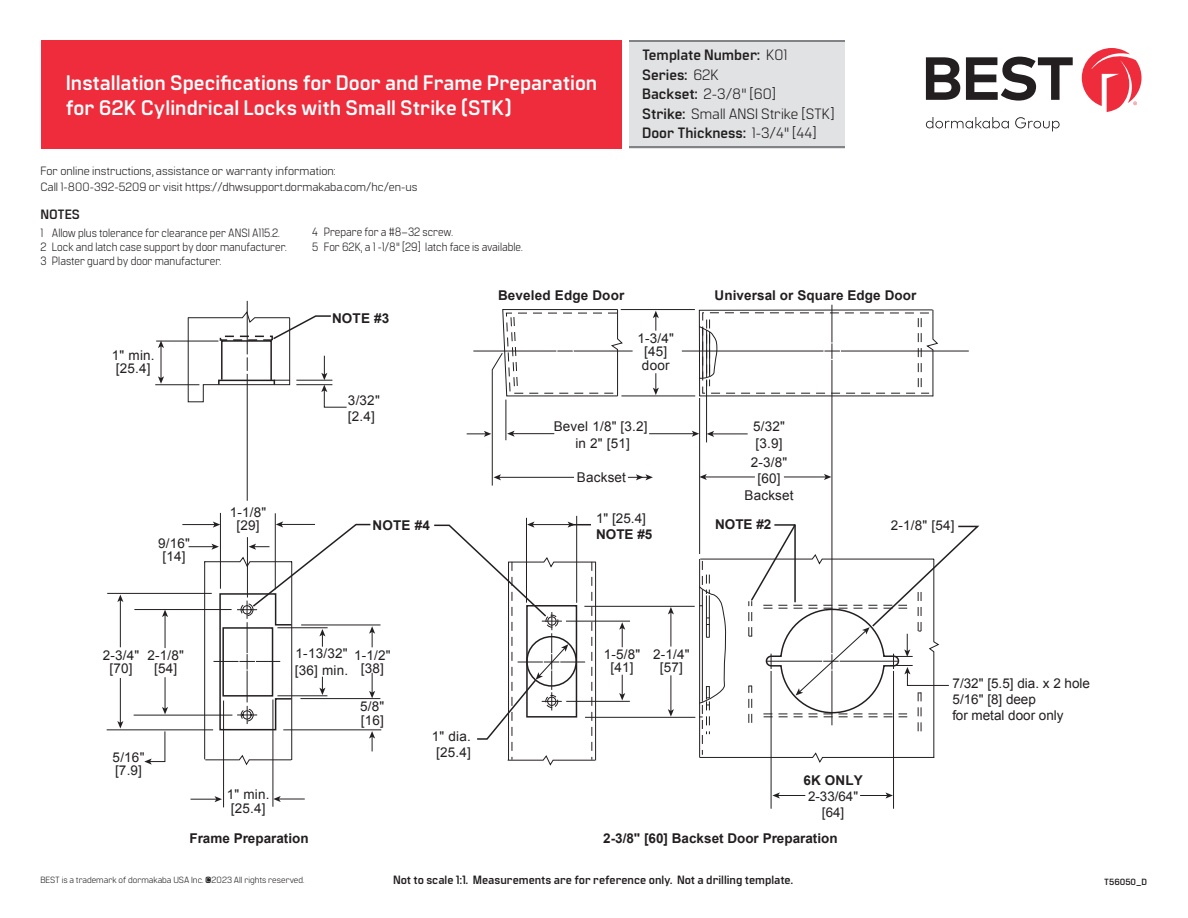
<style>
.page{position:relative;width:1188px;height:918px;background:#fff}
.page>*{position:absolute;margin:0;border:0;box-sizing:border-box;transform-origin:0 0}
.t1{font:700 21px/25.2px "Manifold CF";color:#fff}
.t2{font:700 15px/19.5px "Manifold CF";color:#231f20}
.t3{font:13.5px/13.5px "Arial";letter-spacing:.015em;color:#231f20;text-align:center}
.t4{font:700 13.5px "Arial";letter-spacing:.005em;color:#231f20}
.t5{font:700 13.5px "Manifold CF";letter-spacing:-.005em;color:#231f20}
.t6{font:13.35px/16px "Arial";color:#231f20;text-align:center}
.t7{font:12px/14.4px "Manifold CF";color:#231f20;scale:.92 1}
.t8{font:12px/16.5px "Manifold CF";color:#231f20}
.t9{font:700 12px "Manifold CF";color:#231f20}
.t10{font:9px "Manifold CF";color:#231f20}
.t11{font:700 9px "Manifold CF";color:#231f20}
.s1{font-weight:400}
</style>
<div class="page">
<svg style="left:926px;top:57px;width:34px;height:43px"></svg>
<svg style="left:966px;top:57px;width:107px;height:44px"></svg>
<svg style="left:1082px;top:48px;width:60px;height:64px"></svg>
<svg style="left:926px;top:117px;width:83px;height:11px"></svg>
<svg style="left:1015px;top:117px;width:45px;height:14px"></svg>
<div style="left:41px;top:40px;width:581px;height:108px;background:#ee2c3b"></div>
<div style="left:629px;top:40px;width:215px;height:108px;background:#e1e2e4"></div>
<hr style="left:629px;top:40px;width:216px;height:1px;background:#818386">
<hr style="left:629px;top:147px;width:216px;height:1px;background:#818386">
<svg style="left:619px;top:675px;width:6px;height:25px"></svg>
<hr style="left:682px;top:351px;width:287px;height:1px;background:#231f20">
<hr style="left:832px;top:305px;width:1px;height:420px;background:#231f20">
<hr style="left:120px;top:600px;width:1px;height:47px;background:#231f20">
<svg style="left:117px;top:595px;width:6px;height:7px"></svg>
<hr style="left:120px;top:678px;width:1px;height:45px;background:#231f20">
<svg style="left:117px;top:721px;width:6px;height:8px"></svg>
<hr style="left:107px;top:729px;width:106px;height:1px;background:#231f20">
<hr style="left:107px;top:593px;width:105px;height:1px;background:#231f20">
<hr style="left:165px;top:615px;width:1px;height:33px;background:#231f20">
<svg style="left:162px;top:610px;width:6px;height:7px"></svg>
<hr style="left:165px;top:677px;width:1px;height:32px;background:#231f20">
<svg style="left:162px;top:707px;width:6px;height:7px"></svg>
<hr style="left:134px;top:715px;width:98px;height:1px;background:#231f20">
<hr style="left:134px;top:609px;width:98px;height:1px;background:#231f20">
<hr style="left:300px;top:698px;width:80px;height:1px;background:#231f20">
<hr style="left:283px;top:729px;width:98px;height:1px;background:#231f20">
<hr style="left:223px;top:701px;width:1px;height:106px;background:#231f20">
<svg style="left:191px;top:796px;width:31px;height:6px"></svg>
<svg style="left:274px;top:796px;width:31px;height:6px"></svg>
<hr style="left:273px;top:700px;width:1px;height:107px;background:#231f20">
<hr style="left:156px;top:341px;width:62px;height:1px;background:#231f20">
<hr style="left:155px;top:384px;width:44px;height:1px;background:#231f20">
<svg style="left:699px;top:671px;width:236px;height:92px"></svg>
<hr style="left:671px;top:675px;width:1px;height:36px;background:#231f20">
<svg style="left:668px;top:709px;width:6px;height:8px"></svg>
<hr style="left:566px;top:701px;width:64px;height:1px;background:#231f20">
<hr style="left:585px;top:717px;width:110px;height:1px;background:#231f20">
<hr style="left:182px;top:524px;width:33px;height:1px;background:#231f20">
<svg style="left:477px;top:671px;width:120px;height:95px"></svg>
<svg style="left:375px;top:433px;width:458px;height:238px"></svg>
<hr style="left:247px;top:301px;width:1px;height:200px;background:#231f20">
<svg style="left:144px;top:731px;width:22px;height:34px"></svg>
<svg style="left:467px;top:309px;width:472px;height:177px"></svg>
<svg style="left:860px;top:792px;width:33px;height:7px"></svg>
<hr style="left:771px;top:671px;width:1px;height:138px;background:#231f20">
<hr style="left:893px;top:671px;width:1px;height:138px;background:#231f20">
<svg style="left:748px;top:523px;width:232px;height:214px"></svg>
<hr style="left:161px;top:346px;width:1px;height:33px;background:#231f20">
<svg style="left:158px;top:376px;width:6px;height:8px"></svg>
<svg style="left:158px;top:341px;width:6px;height:7px"></svg>
<svg style="left:187px;top:311px;width:188px;height:455px"></svg>
<svg style="left:772px;top:792px;width:33px;height:7px"></svg>
<h1 class="t1" style="left:66px;top:71px;width:533px">Installation Specifications for Door and Frame Preparation for 62K Cylindrical Locks with Small Strike (STK)</h1>
<p class="t8" style="left:40px;top:162px;width:379px">For online instructions, assistance or warranty information:<br>Call 1-800-392-5209 or visit https://dhwsupport.dormakaba.com/hc/en-us</p>
<p class="t7" style="left:40px;top:225px;width:269px">1 Allow plus tolerance for clearance per ANSI A115.2.<br>2 Lock and latch case support by door manufacturer.<br>3 Plaster guard by door manufacturer.</p>
<p class="t7" style="left:312px;top:225px;width:230px">4 Prepare for a #8–32 screw.<br>5 For 62K, a 1 -1/8" [29] latch face is available.</p>
<p class="t5" style="left:40px;top:206px;width:41px">NOTES</p>
<p class="t2" style="left:642px;top:46px;width:194px">Template Number: <span class="s1">K01<br></span>Series: <span class="s1">62K<br></span>Backset: <span class="s1">2-3/8" [60]<br></span>Strike: <span class="s1">Small ANSI Strike [STK]<br></span>Door Thickness: <span class="s1">1-3/4" [44]</span></p>
<p class="t3" style="left:112px;top:348px;width:44px;text-align:left">1" min. [25.4]</p>
<p class="t3" style="left:158px;top:536px;width:33px">9/16" [14]</p>
<p class="t3" style="left:103px;top:648px;width:38px">2-3/4" [70]</p>
<p class="t3" style="left:148px;top:648px;width:38px">2-1/8" [54]</p>
<p class="t3" style="left:113px;top:750px;width:33px;text-align:left">5/16" [7.9]</p>
<p class="t3" style="left:230px;top:506px;width:38px">1-1/8" [29]</p>
<p class="t4" style="left:332px;top:309px;width:59px">NOTE #3</p>
<p class="t3" style="left:348px;top:392px;width:33px;line-height:16.2px;text-align:left">3/32" [2.4]</p>
<p class="t4" style="left:373px;top:516px;width:59px">NOTE #4</p>
<p class="t4" style="left:498px;top:286px;width:128px">Beveled Edge Door</p>
<p class="t4" style="left:715px;top:286px;width:203px">Universal or Square Edge Door</p>
<p class="t3" style="left:638px;top:332px;width:38px">1-3/4" [45] door</p>
<p class="t3" style="left:554px;top:419px;width:95px;line-height:16.2px">Bevel 1/8" [3.2] in 2" [51]</p>
<p class="t3" style="left:577px;top:471px;width:51px">Backset</p>
<p class="t3" style="left:596px;top:512px;width:51px">1" [25.4]</p>
<p class="t4" style="left:596px;top:526px;width:58px">NOTE #5</p>
<p class="t3" style="left:753px;top:419px;width:33px;line-height:16.2px;text-align:left">5/32" [3.9]</p>
<p class="t3" style="left:745px;top:454px;width:51px;line-height:16.2px">2-3/8" [60]<br>Backset</p>
<p class="t4" style="left:715px;top:515px;width:58px">NOTE #2</p>
<p class="t3" style="left:891px;top:519px;width:65px">2-1/8" [54]</p>
<p class="t3" style="left:227px;top:788px;width:44px;text-align:left">1" min. [25.4]</p>
<p class="t3" style="left:295px;top:646px;width:55px;line-height:16.2px;text-align:left">1-13/32" [36] min.</p>
<p class="t3" style="left:354px;top:648px;width:38px">1-1/2" [38]</p>
<p class="t3" style="left:360px;top:700px;width:26px;text-align:left">5/8" [16]</p>
<p class="t3" style="left:432px;top:729px;width:40px;line-height:16.2px">1" dia. [25.4]</p>
<p class="t3" style="left:604px;top:648px;width:38px">1-5/8" [41]</p>
<p class="t3" style="left:653px;top:648px;width:38px">2-1/4" [57]</p>
<p class="t4" style="left:803px;top:771px;width:61px">6K ONLY</p>
<p class="t6" style="left:808px;top:788px;width:51px">2-33/64" [64]</p>
<p class="t3" style="left:953px;top:675px;width:139px;line-height:16.2px;text-align:left">7/32" [5.5] dia. x 2 hole<br>5/16" [8] deep<br>for metal door only</p>
<p class="t4" style="left:189px;top:830px;width:121px">Frame Preparation</p>
<p class="t4" style="left:603px;top:830px;width:236px">2-3/8" [60] Backset Door Preparation</p>
<p class="t9" style="left:393px;top:873px;width:402px">Not to scale 1:1. Measurements are for reference only. Not a drilling template.</p>
<p class="t10" style="left:40px;top:875px;width:265px">BEST is a trademark of dormakaba USA Inc. ©2023 All rights reserved.</p>
<p class="t11" style="left:1104px;top:876px;width:45px">T56050_D</p>
</div>
